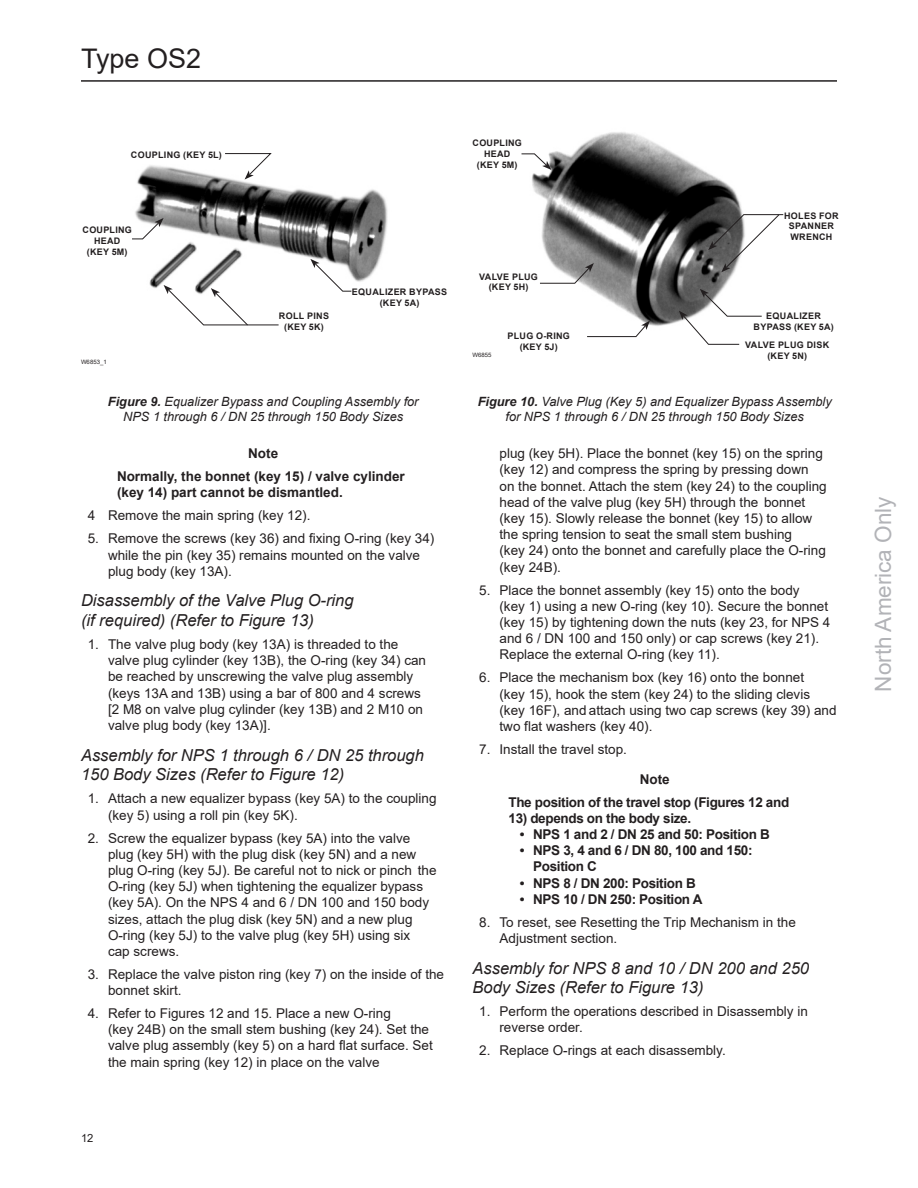
<style>
.page{position:relative;width:918px;height:1188px;background:#fff}
.page>*{position:absolute;margin:0;border:0;box-sizing:border-box;transform-origin:0 0}
.t1{font:27px "Arial";color:#231f20}
.t2{font:22.5px "Arial";color:#b2b3b7}
.Heading3{font:italic 16.5px/19.8px "Arial";color:#231f20}
.Numbered_1_digit{font:13.5px/16.2px "Arial";color:#231f20}
.Warning_caution_note{font:700 13.5px/16.2px "Arial";letter-spacing:-.025em;color:#231f20}
.Warning_caution_note-2{font:700 13.5px/16.2px "Arial";color:#231f20}
.Note-head{font:700 13.5px "Arial";color:#231f20}
.Figure_TableCaption{font:italic 12.75px/15.3px "Arial";color:#231f20;text-align:center}
.t3{font:11.25px "Arial";color:#231f20}
._6ptCaption{font:700 9px/10.8px "Arial";letter-spacing:.035em;color:#231f20;text-align:center}
.ArtNumber{font:6px "Arial";color:#231f20}
.s1{font-weight:700}
</style>
<div class="page">
<img style="left:532px;top:132px;width:211px;height:194px">
<svg style="left:521px;top:153px;width:30px;height:17px"></svg>
<svg style="left:539px;top:263px;width:55px;height:21px"></svg>
<svg style="left:586px;top:320px;width:64px;height:17px"></svg>
<svg style="left:708px;top:214px;width:76px;height:58px"></svg>
<svg style="left:679px;top:289px;width:83px;height:56px"></svg>
<img style="left:135px;top:165px;width:253px;height:123px">
<svg style="left:224px;top:153px;width:48px;height:27px"></svg>
<svg style="left:132px;top:218px;width:32px;height:22px"></svg>
<svg style="left:164px;top:285px;width:115px;height:41px"></svg>
<svg style="left:310px;top:259px;width:42px;height:33px"></svg>
<hr style="left:81px;top:80px;width:756px;height:2px;background:#231f20">
<h1 class="t1" style="left:81px;top:40px;width:122px">Type OS2</h1>
<p class="_6ptCaption" style="left:131px;top:150px;width:92px">COUPLING (KEY 5L)</p>
<p class="_6ptCaption" style="left:83px;top:224px;width:51px">COUPLING</p>
<p class="_6ptCaption" style="left:87px;top:235px;width:42px">HEAD (KEY 5M)</p>
<p class="ArtNumber" style="left:81px;top:358px;width:27px">W6853_1</p>
<p class="_6ptCaption" style="left:279px;top:311px;width:52px">ROLL PINS</p>
<p class="_6ptCaption" style="left:284px;top:321px;width:41px">(KEY 5K)</p>
<p class="_6ptCaption" style="left:352px;top:286px;width:97px">EQUALIZER BYPASS</p>
<p class="_6ptCaption" style="left:380px;top:297px;width:41px">(KEY 5A)</p>
<p class="_6ptCaption" style="left:473px;top:138px;width:51px">COUPLING</p>
<p class="_6ptCaption" style="left:477px;top:148px;width:42px">HEAD (KEY 5M)</p>
<p class="_6ptCaption" style="left:479px;top:271px;width:60px">VALVE PLUG</p>
<p class="_6ptCaption" style="left:489px;top:282px;width:41px">(KEY 5H)</p>
<p class="_6ptCaption" style="left:784px;top:210px;width:56px">HOLES FOR</p>
<p class="_6ptCaption" style="left:789px;top:221px;width:47px">SPANNER</p>
<p class="_6ptCaption" style="left:790px;top:232px;width:44px">WRENCH</p>
<p class="ArtNumber" style="left:473px;top:351px;width:21px">W6855</p>
<p class="_6ptCaption" style="left:766px;top:311px;width:56px">EQUALIZER</p>
<p class="_6ptCaption" style="left:754px;top:322px;width:82px">BYPASS (KEY 5A)</p>
<p class="_6ptCaption" style="left:507px;top:331px;width:64px">PLUG O-RING</p>
<p class="_6ptCaption" style="left:520px;top:341px;width:40px">(KEY 5J)</p>
<p class="_6ptCaption" style="left:745px;top:339px;width:85px">VALVE PLUG DISK (KEY 5N)</p>
<p class="Figure_TableCaption" style="left:108px;top:394px;width:312px"><span class="s1">Figure 9.</span> Equalizer Bypass and Coupling Assembly for<br>NPS 1 through 6 / DN 25 through 150 Body Sizes</p>
<p class="Figure_TableCaption" style="left:478px;top:394px;width:356px"><span class="s1">Figure 10.</span> Valve Plug (Key 5) and Equalizer Bypass Assembly for NPS 1 through 6 / DN 25 through 150 Body Sizes</p>
<p class="Warning_caution_note" style="left:248px;top:446px;width:31px">Note</p>
<p class="Warning_caution_note-2" style="left:117px;top:469px;width:289px">Normally, the bonnet (key 15) / valve cylinder (key 14) part cannot be dismantled.</p>
<p class="Numbered_1_digit" style="left:88px;top:507px;width:224px">4 Remove the main spring (key 12).</p>
<p class="Numbered_1_digit" style="left:108px;top:530px;width:328px;text-indent:-20px">5. Remove the screws (key 36) and fixing O-ring (key 34) while the pin (key 35) remains mounted on the valve plug body (key 13A).</p>
<p class="Heading3" style="left:81px;top:591px;width:274px">Disassembly of the Valve Plug O-ring</p>
<p class="Heading3" style="left:81px;top:611px;width:234px">(if required) (Refer to Figure 13)</p>
<p class="Numbered_1_digit" style="left:108px;top:636px;width:320px;text-indent:-20px">1. The valve plug body (key 13A) is threaded to the valve plug cylinder (key 13B), the O-ring (key 34) can be reached by unscrewing the valve plug assembly (keys 13A and 13B) using a bar of 800 and 4 screws [2 M8 on valve plug cylinder (key 13B) and 2 M10 on valve plug body (key 13A)].</p>
<p class="Heading3" style="left:81px;top:745px;width:344px">Assembly for NPS 1 through 6 / DN 25 through<br>150 Body Sizes (Refer to Figure 12)</p>
<p class="Numbered_1_digit" style="left:108px;top:791px;width:330px;text-indent:-20px">1. Attach a new equalizer bypass (key 5A) to the coupling (key 5) using a roll pin (key 5K).</p>
<p class="Numbered_1_digit" style="left:108px;top:830px;width:330px;text-indent:-20px">2. Screw the equalizer bypass (key 5A) into the valve plug (key 5H) with the plug disk (key 5N) and a new plug O-ring (key 5J). Be careful not to nick or pinch the O-ring (key 5J) when tightening the equalizer bypass (key 5A). On the NPS 4 and 6 / DN 100 and 150 body sizes, attach the plug disk (key 5N) and a new plug O-ring (key 5J) to the valve plug (key 5H) using six<br>cap screws.</p>
<p class="Numbered_1_digit" style="left:108px;top:966px;width:338px;text-indent:-20px">3. Replace the valve piston ring (key 7) on the inside of the bonnet skirt.</p>
<p class="Numbered_1_digit" style="left:108px;top:1005px;width:326px;text-indent:-20px">4. Refer to Figures 12 and 15. Place a new O-ring<br>(key 24B) on the small stem bushing (key 24). Set the valve plug assembly (key 5) on a hard flat surface. Set the main spring (key 12) in place on the valve</p>
<p class="t3" style="left:81px;top:1130px;width:14px">12</p>
<p class="Numbered_1_digit" style="left:500px;top:445px;width:329px">plug (key 5H). Place the bonnet (key 15) on the spring (key 12) and compress the spring by pressing down on the bonnet. Attach the stem (key 24) to the coupling head of the valve plug (key 5H) through the bonnet (key 15). Slowly release the bonnet (key 15) to allow the spring tension to seat the small stem bushing<br>(key 24) onto the bonnet and carefully place the O-ring (key 24B).</p>
<p class="Numbered_1_digit" style="left:500px;top:582px;width:332px;text-indent:-20px">5. Place the bonnet assembly (key 15) onto the body<br>(key 1) using a new O-ring (key 10). Secure the bonnet (key 15) by tightening down the nuts (key 23, for NPS 4 and 6 / DN 100 and 150 only) or cap screws (key 21).<br>Replace the external O-ring (key 11).</p>
<p class="Numbered_1_digit" style="left:500px;top:669px;width:339px;text-indent:-20px">6. Place the mechanism box (key 16) onto the bonnet<br>(key 15), hook the stem (key 24) to the sliding clevis (key 16F), and attach using two cap screws (key 39) and two flat washers (key 40).</p>
<p class="Numbered_1_digit" style="left:479px;top:741px;width:149px">7. Install the travel stop.</p>
<p class="Note-head" style="left:640px;top:769px;width:31px">Note</p>
<p class="Warning_caution_note" style="left:508px;top:794px;width:282px">The position of the travel stop (Figures 12 and</p>
<p class="Warning_caution_note" style="left:508px;top:810px;width:184px">13) depends on the body size.</p>
<p class="Warning_caution_note" style="left:520px;top:826px;width:252px">• NPS 1 and 2 / DN 25 and 50: Position B</p>
<p class="Warning_caution_note" style="left:533px;top:843px;width:221px;text-indent:-14px">• NPS 3, 4 and 6 / DN 80, 100 and 150:<br>Position C</p>
<p class="Warning_caution_note" style="left:520px;top:875px;width:178px">• NPS 8 / DN 200: Position B</p>
<p class="Warning_caution_note" style="left:520px;top:891px;width:184px">• NPS 10 / DN 250: Position A</p>
<p class="Numbered_1_digit" style="left:500px;top:914px;width:298px;text-indent:-20px">8. To reset, see Resetting the Trip Mechanism in the<br>Adjustment section.</p>
<p class="Heading3" style="left:472px;top:958px;width:338px">Assembly for NPS 8 and 10 / DN 200 and 250<br>Body Sizes (Refer to Figure 13)</p>
<p class="Numbered_1_digit" style="left:500px;top:1003px;width:310px;text-indent:-20px">1. Perform the operations described in Disassembly in reverse order.</p>
<p class="Numbered_1_digit" style="left:479px;top:1043px;width:248px">2. Replace O-rings at each disassembly.</p>
<h2 class="t2" style="left:868px;top:692px;width:197px;rotate:-90deg">North America Only</h2>
</div>
